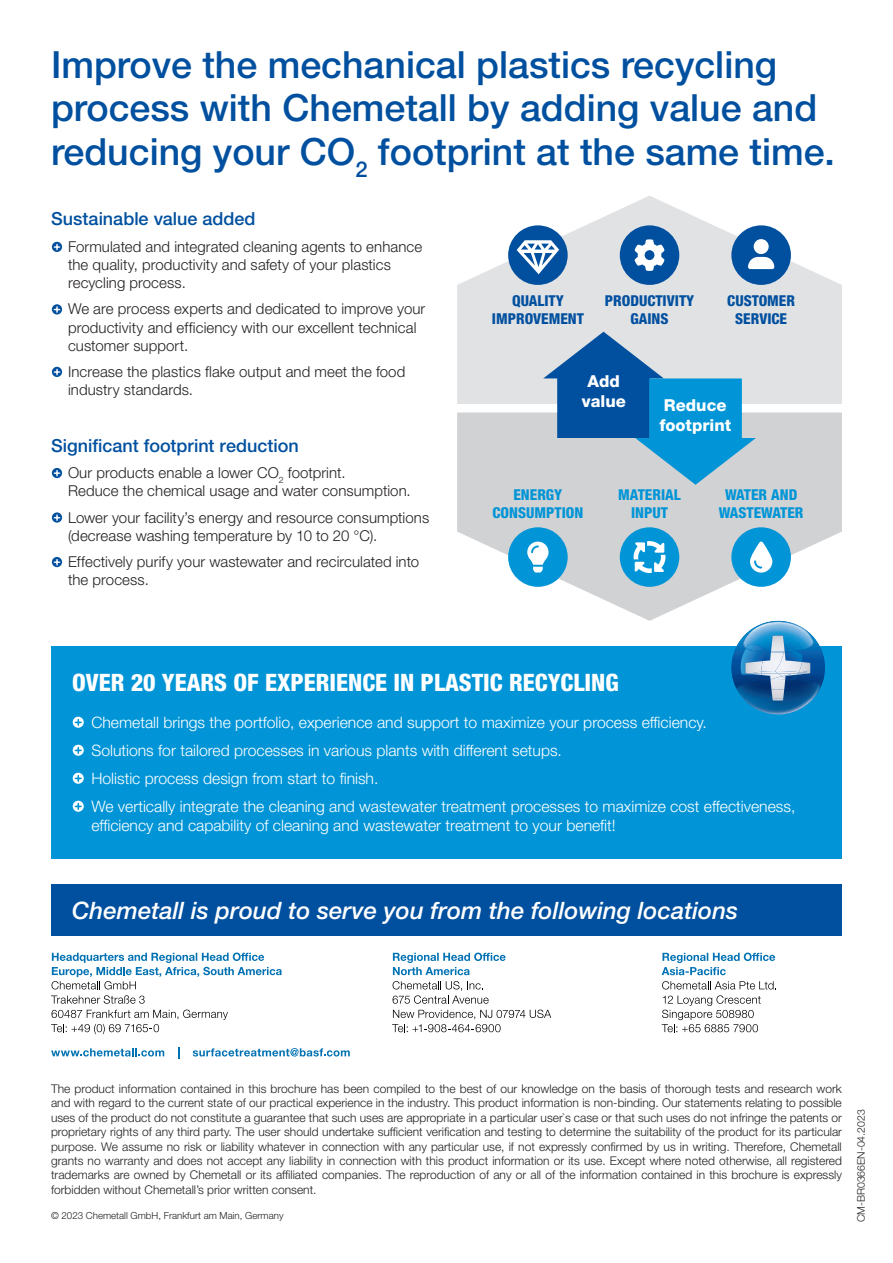
<style>
.page{position:relative;width:893px;height:1263px;background:#fff}
.page>*{position:absolute;margin:0;border:0;box-sizing:border-box;transform-origin:0 0}
.t1{font:500 37.5px/43.5px "Helvetica Neue LT Std";color:#01509f}
.t2{font:italic 500 24px "Helvetica Neue LT Std";color:#fff}
.t3{font:800 condensed 24px "Helvetica Neue LT Std";color:#fff}
.t4{font:500 18px "Helvetica Neue LT Std";color:#01509f}
.t5{font:800 16.5px/19.8px "Helvetica Neue LT Std";color:#fff;text-align:center}
.t6{font:300 15.75px/28px "Helvetica Neue LT Std";color:#fff}
.t7{font:300 15px/18px "Helvetica Neue LT Std";letter-spacing:.005em;color:#231f20}
.t8{font:800 condensed 15px/18px "Helvetica Neue LT Std";color:#01509f;text-align:center}
.t9{font:800 condensed 15px/18px "Helvetica Neue LT Std";color:#0195d7;text-align:center}
.t10{font:300 12px/14.4px "Helvetica Neue LT Std";color:#231f20;text-align:justify}
.t11{font:300 10.5px "Helvetica Neue LT Std";color:#231f20}
.t12{font:300 9.75px "Helvetica Neue LT Std";color:#231f20}
</style>
<div class="page">
<svg style="left:457px;top:196px;width:385px;height:208px;fill:#e1e2e4"></svg>
<svg style="left:457px;top:412px;width:385px;height:209px;fill:#d1d2d4"></svg>
<svg style="left:52px;top:952px;width:230px;height:37px"></svg>
<svg style="left:51px;top:995px;width:177px;height:39px"></svg>
<svg style="left:393px;top:952px;width:113px;height:23px"></svg>
<svg style="left:393px;top:981px;width:96px;height:23px"></svg>
<svg style="left:392px;top:1010px;width:159px;height:22px"></svg>
<svg style="left:662px;top:952px;width:113px;height:23px"></svg>
<svg style="left:662px;top:981px;width:114px;height:8px"></svg>
<svg style="left:662px;top:995px;width:99px;height:37px"></svg>
<svg style="left:51px;top:1048px;width:113px;height:8px"></svg>
<svg style="left:178px;top:1047px;width:1px;height:12px"></svg>
<svg style="left:193px;top:1048px;width:157px;height:8px"></svg>
<div style="left:51px;top:884px;width:791px;height:51px;background:#01509f"></div>
<div style="left:620px;top:527px;width:59px;height:60px;background:#0195d7;border-radius:50%"></div>
<svg style="left:634px;top:541px;width:31px;height:32px"></svg>
<div style="left:508px;top:527px;width:60px;height:60px;background:#0195d7;border-radius:50%"></div>
<svg style="left:527px;top:542px;width:22px;height:30px"></svg>
<div style="left:731px;top:527px;width:60px;height:60px;background:#0195d7;border-radius:50%"></div>
<svg style="left:750px;top:541px;width:22px;height:32px"></svg>
<div style="left:51px;top:646px;width:791px;height:213px;background:#0195d7"></div>
<svg style="left:73px;top:717px;width:11px;height:11px"></svg>
<svg style="left:73px;top:745px;width:11px;height:11px"></svg>
<svg style="left:73px;top:773px;width:11px;height:11px"></svg>
<svg style="left:73px;top:801px;width:11px;height:11px"></svg>
<svg style="left:52px;top:242px;width:10px;height:10px"></svg>
<svg style="left:52px;top:304px;width:10px;height:10px"></svg>
<svg style="left:52px;top:367px;width:10px;height:10px"></svg>
<svg style="left:52px;top:468px;width:10px;height:10px"></svg>
<svg style="left:52px;top:512px;width:10px;height:11px"></svg>
<svg style="left:52px;top:557px;width:10px;height:10px"></svg>
<svg style="left:543px;top:332px;width:213px;height:153px;background:#6aa5cb"></svg>
<div style="left:731px;top:225px;width:60px;height:60px;background:#01509f;border-radius:50%"></div>
<svg style="left:748px;top:239px;width:26px;height:30px"></svg>
<div style="left:620px;top:225px;width:59px;height:60px;background:#01509f;border-radius:50%"></div>
<svg style="left:635px;top:239px;width:29px;height:32px"></svg>
<svg style="left:731px;top:621px;width:94px;height:93px"></svg>
<img style="left:731px;top:637px;width:90px;height:37px">
<img style="left:741px;top:637px;width:73px;height:15px">
<img style="left:739px;top:649px;width:22px;height:25px">
<img style="left:746px;top:651px;width:21px;height:1px">
<img style="left:768px;top:621px;width:46px;height:21px">
<img style="left:742px;top:622px;width:71px;height:29px">
<img style="left:746px;top:645px;width:21px;height:6px">
<img style="left:745px;top:698px;width:38px;height:16px">
<img style="left:732px;top:674px;width:3px;height:11px">
<img style="left:735px;top:674px;width:26px;height:12px">
<img style="left:737px;top:679px;width:33px;height:8px">
<img style="left:736px;top:686px;width:16px;height:12px">
<img style="left:744px;top:687px;width:26px;height:11px">
<img style="left:761px;top:652px;width:9px;height:19px">
<img style="left:763px;top:671px;width:7px;height:3px">
<img style="left:745px;top:661px;width:18px;height:13px">
<img style="left:771px;top:636px;width:13px;height:12px">
<img style="left:761px;top:674px;width:9px;height:5px">
<svg style="left:741px;top:672px;width:21px;height:3px"></svg>
<svg style="left:770px;top:648px;width:55px;height:53px;background:#5387b6"></svg>
<div style="left:508px;top:225px;width:60px;height:60px;background:#01509f;border-radius:50%"></div>
<svg style="left:517px;top:240px;width:42px;height:34px"></svg>
<h1 class="t1" style="left:51px;top:42px;width:785px">Improve the mechanical plastics recycling process with Chemetall by adding value and reducing your CO<sub>2</sub> footprint at the same time.</h1>
<h3 class="t4" style="left:51px;top:208px;width:206px">Sustainable value added</h3>
<p class="t7" style="left:68px;top:237px;width:356px">Formulated and integrated cleaning agents to enhance the quality, productivity and safety of your plastics recycling process.</p>
<p class="t7" style="left:68px;top:300px;width:359px">We are process experts and dedicated to improve your productivity and efficiency with our excellent technical customer support.</p>
<p class="t7" style="left:68px;top:362px;width:339px">Increase the plastics flake output and meet the food industry standards.</p>
<p class="t8" style="left:492px;top:292px;width:94px">QUALITY<br>IMPROVEMENT</p>
<p class="t8" style="left:605px;top:292px;width:91px">PRODUCTIVITY<br>GAINS</p>
<p class="t8" style="left:727px;top:292px;width:69px">CUSTOMER<br>SERVICE</p>
<h3 class="t5" style="left:582px;top:371px;width:46px">Add value</h3>
<h3 class="t5" style="left:659px;top:395px;width:73px;text-align:left">Reduce footprint</h3>
<h3 class="t4" style="left:51px;top:434px;width:249px">Significant footprint reduction</h3>
<p class="t7" style="left:68px;top:463px;width:344px">Our products enable a lower CO<sub>2</sub> footprint.<br>Reduce the chemical usage and water consumption.</p>
<p class="t7" style="left:68px;top:508px;width:363px">Lower your facility’s energy and resource consumptions (decrease washing temperature by 10 to 20 °C).</p>
<p class="t7" style="left:68px;top:552px;width:353px">Effectively purify your wastewater and recirculated into the process.</p>
<p class="t9" style="left:492px;top:485px;width:92px">ENERGY<br>CONSUMPTION</p>
<p class="t9" style="left:618px;top:485px;width:64px">MATERIAL<br>INPUT</p>
<p class="t9" style="left:719px;top:485px;width:86px">WATER AND<br>WASTEWATER</p>
<h2 class="t3" style="left:72px;top:668px;width:548px">OVER 20 YEARS OF EXPERIENCE IN PLASTIC RECYCLING</h2>
<p class="t6" style="left:91px;top:708px;width:705px">Chemetall brings the portfolio, experience and support to maximize your process efficiency.<br>Solutions for tailored processes in various plants with different setups.<br>Holistic process design from start to finish.<br>We vertically integrate the cleaning and wastewater treatment processes to maximize cost effectiveness,</p>
<h3 class="t6" style="left:91px;top:811px;width:526px">efficiency and capability of cleaning and wastewater treatment to your benefit!</h3>
<h2 class="t2" style="left:72px;top:896px;width:667px">Chemetall is proud to serve you from the following locations</h2>
<p class="t10" style="left:51px;top:1081px;width:792px">The product information contained in this brochure has been compiled to the best of our knowledge on the basis of thorough tests and research work and with regard to the current state of our practical experience in the industry. This product information is non-binding. Our statements relating to possible uses of the product do not constitute a guarantee that such uses are appropriate in a particular user`s case or that such uses do not infringe the patents or proprietary rights of any third party. The user should undertake sufficient verification and testing to determine the suitability of the product for its particular purpose. We assume no risk or liability whatever in connection with any particular use, if not expressly confirmed by us in writing. Therefore, Chemetall grants no warranty and does not accept any liability in connection with this product information or its use. Except where noted otherwise, all registered trademarks are owned by Chemetall or its affiliated companies. The reproduction of any or all of the information contained in this brochure is expressly forbidden without Chemetall’s prior written consent.</p>
<p class="t12" style="left:51px;top:1209px;width:234px">© 2023 Chemetall GmbH, Frankfurt am Main, Germany</p>
<p class="t11" style="left:855px;top:1222px;width:114px;rotate:-90deg">CM-BR0366EN-04.2023</p>
</div>
